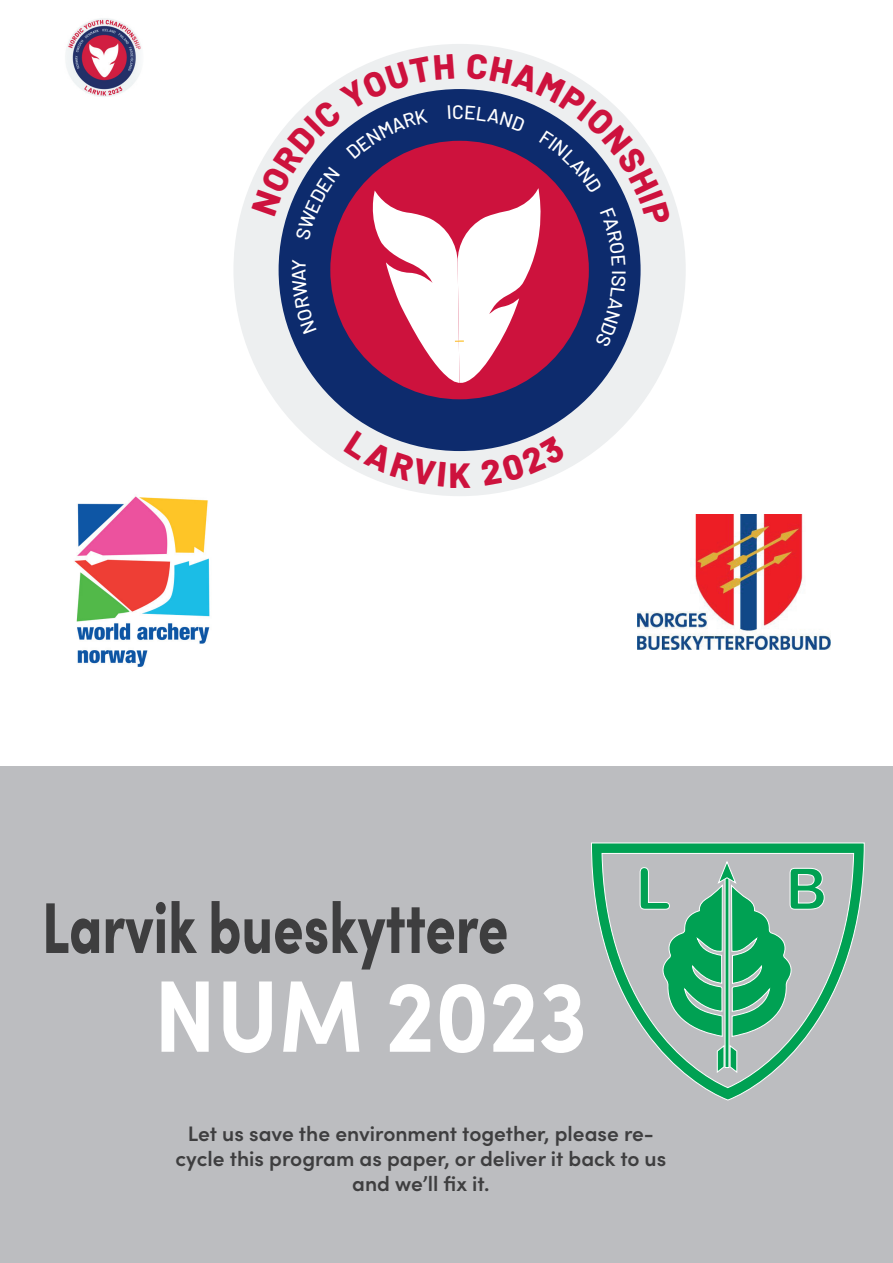
<style>
.page{position:relative;width:893px;height:1263px;background:#fff}
.page>*{position:absolute;margin:0;border:0;box-sizing:border-box;transform-origin:0 0}
.t1{font:700 102px "Sofia Pro";color:#fff;scale:.9 1}
.t2{font:900 72px "Sofia Pro";color:#3e3e3f;scale:.75 1}
.t3{font:57.15px "Arial Rounded MT Bold";color:#00a153}
.t4{font:800 35.1px "Barlow";color:#cd123d}
.t5{font:600 21px/25.2px "Sofia Pro";color:#3e3e3f;text-align:center}
.t6{font:500 19.35px "Barlow";color:#fff}
</style>
<div class="page">
<div style="left:0;top:766px;width:893px;height:497px;background:#bcbdc0"></div>
<img style="left:638px;top:514px;width:193px;height:136px">
<img style="left:74px;top:496px;width:136px;height:171px">
<svg style="left:591px;top:842px;width:274px;height:259px"></svg>
<svg style="left:717px;top:1045px;width:21px;height:28px"></svg>
<svg style="left:639px;top:861px;width:186px;height:176px"></svg>
<div style="left:233px;top:44px;width:453px;height:452px;background:#edeff0;border-radius:50%"></div>
<div style="left:279px;top:89px;width:362px;height:362px;background:#0d2b6d;border-radius:50%"></div>
<img style="left:65px;top:18px;width:76px;height:79px">
<svg style="left:252px;top:60px;width:418px;height:328px"></svg>
<svg style="left:374px;top:430px;width:72px;height:57px"></svg>
<svg style="left:481px;top:435px;width:69px;height:47px"></svg>
<p class="t6" style="left:452px;top:98px;width:13px">C</p>
<h3 class="t4" style="left:449px;top:449px;width:24px">K</h3>
<p class="t6" style="left:633px;top:270px;width:7px;rotate:90deg">I</p>
<h2 class="t2" style="left:42px;top:871px;width:623px">Larvik bueskyttere</h2>
<h1 class="t1" style="left:154px;top:937px;width:483px">NUM 2023</h1>
<h3 class="t3" style="left:636px;top:855px;width:36px">L</h3>
<h3 class="t3" style="left:786px;top:855px;width:43px">B</h3>
<p class="t5" style="left:176px;top:1119px;width:492px">Let us save the environment together, please re&shy;cycle this program as paper, or deliver it back to us and we’ll fix it.</p>
</div>
